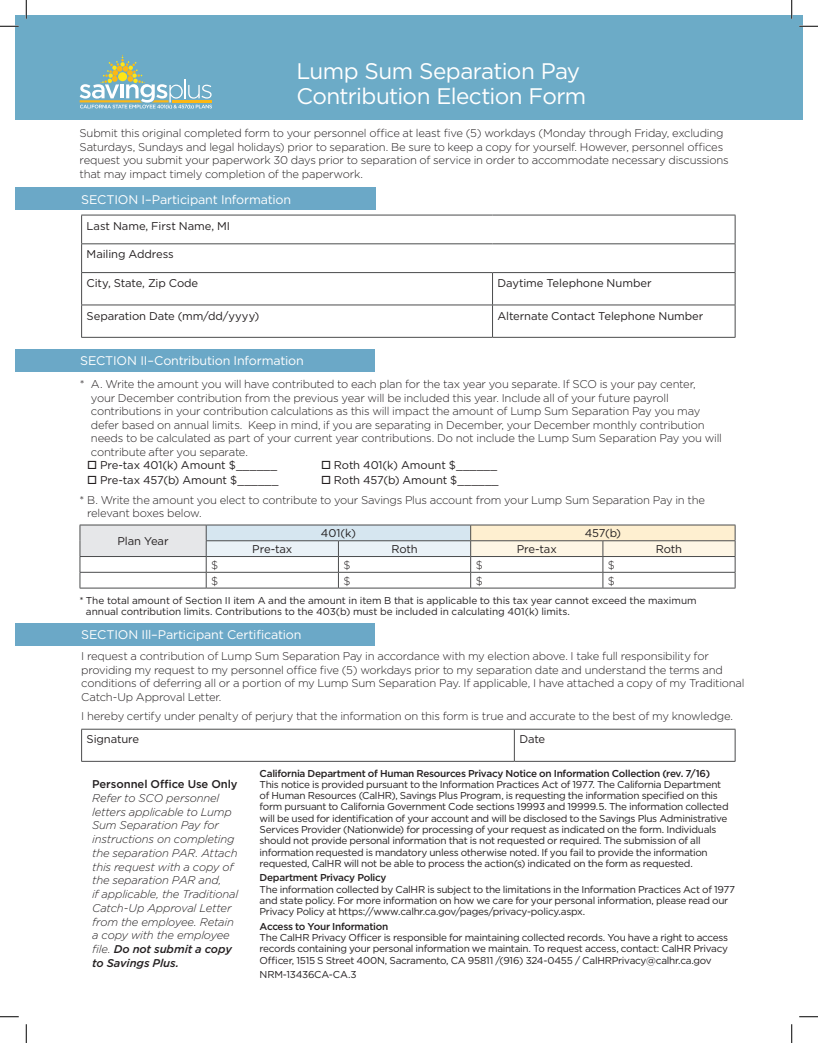
<style>
.page{position:relative;width:818px;height:1043px;background:#fff}
.page>*{position:absolute;margin:0;border:0;box-sizing:border-box;transform-origin:0 0}
.t1{font:22.5px/25px "Gotham";letter-spacing:-.03em;color:#fff}
.t2{font:12.5px "Gotham";letter-spacing:-.015em;color:#fff}
.t3{font:300 11.25px/13.5px "Gotham";letter-spacing:-.02em;color:#231f20}
.t4{font:11.25px "Gotham";letter-spacing:-.01em;color:#231f20}
.t5{font:italic 300 11.25px/13.8px "Gotham";letter-spacing:-.015em;color:#231f20}
.t6{font:500 11.25px "Gotham";letter-spacing:-.005em;color:#231f20}
.t7{font:10px/11.2px "Gotham";letter-spacing:-.03em;color:#231f20}
.t8{font:10px/11.2px "Gotham";letter-spacing:-.005em;color:#231f20}
.t9{font:500 10px "Gotham";letter-spacing:-.03em;color:#231f20}
.s1{font-weight:500}
</style>
<div class="page">
<div style="left:15px;top:623px;width:360px;height:22px;background:#6ba8c7"></div>
<div style="left:15px;top:349px;width:360px;height:22px;background:#6ba8c7"></div>
<hr style="left:81px;top:215px;width:411px;height:1px;background:#4b4c4d">
<hr style="left:492px;top:215px;width:243px;height:1px;background:#4b4c4d">
<hr style="left:81px;top:243px;width:411px;height:1px;background:#4b4c4d">
<svg style="left:81px;top:215px;width:1px;height:57px"></svg>
<hr style="left:492px;top:243px;width:243px;height:1px;background:#4b4c4d">
<svg style="left:734px;top:215px;width:1px;height:57px"></svg>
<hr style="left:81px;top:272px;width:411px;height:1px;background:#4b4c4d">
<hr style="left:81px;top:273px;width:1px;height:32px;background:#4b4c4d">
<hr style="left:492px;top:272px;width:243px;height:1px;background:#4b4c4d">
<hr style="left:492px;top:273px;width:1px;height:32px;background:#4b4c4d">
<hr style="left:734px;top:273px;width:1px;height:32px;background:#4b4c4d">
<hr style="left:81px;top:305px;width:411px;height:1px;background:#4b4c4d">
<hr style="left:81px;top:305px;width:1px;height:32px;background:#4b4c4d">
<hr style="left:492px;top:305px;width:243px;height:1px;background:#4b4c4d">
<hr style="left:492px;top:305px;width:1px;height:32px;background:#4b4c4d">
<hr style="left:734px;top:305px;width:1px;height:32px;background:#4b4c4d">
<hr style="left:81px;top:337px;width:411px;height:1px;background:#4b4c4d">
<hr style="left:492px;top:337px;width:243px;height:1px;background:#4b4c4d">
<div style="left:15px;top:187px;width:360px;height:23px;background:#6ba8c7"></div>
<div style="left:15px;top:15px;width:787px;height:105px;background:#6cabc7"></div>
<hr style="left:81px;top:729px;width:433px;height:1px;background:#4b4c4d">
<hr style="left:81px;top:729px;width:1px;height:32px;background:#4b4c4d">
<hr style="left:514px;top:729px;width:221px;height:1px;background:#4b4c4d">
<hr style="left:514px;top:729px;width:1px;height:32px;background:#4b4c4d">
<hr style="left:734px;top:729px;width:1px;height:32px;background:#4b4c4d">
<hr style="left:81px;top:761px;width:433px;height:1px;background:#4b4c4d">
<hr style="left:514px;top:761px;width:221px;height:1px;background:#4b4c4d">
<div style="left:80px;top:525px;width:126px;height:31px;background:#e6e7e9"></div>
<hr style="left:80px;top:524px;width:126px;height:1px;background:#4b4c4d">
<hr style="left:206px;top:524px;width:132px;height:1px;background:#4b4c4d">
<hr style="left:338px;top:524px;width:132px;height:1px;background:#4b4c4d">
<hr style="left:470px;top:524px;width:133px;height:1px;background:#4b4c4d">
<hr style="left:603px;top:524px;width:132px;height:1px;background:#4b4c4d">
<hr style="left:80px;top:556px;width:126px;height:1px;background:#4b4c4d">
<hr style="left:80px;top:572px;width:126px;height:1px;background:#4b4c4d">
<svg style="left:80px;top:525px;width:1px;height:62px"></svg>
<svg style="left:206px;top:525px;width:529px;height:62px"></svg>
<hr style="left:80px;top:587px;width:126px;height:1px;background:#4b4c4d">
<hr style="left:206px;top:587px;width:132px;height:1px;background:#4b4c4d">
<hr style="left:338px;top:587px;width:132px;height:1px;background:#4b4c4d">
<hr style="left:470px;top:587px;width:133px;height:1px;background:#4b4c4d">
<hr style="left:603px;top:587px;width:132px;height:1px;background:#4b4c4d">
<svg style="left:80px;top:55px;width:132px;height:54px"></svg>
<svg style="left:0;top:25px;width:19px;height:2px"></svg>
<svg style="left:799px;top:25px;width:19px;height:2px"></svg>
<svg style="left:0;top:1016px;width:19px;height:1px"></svg>
<svg style="left:799px;top:1016px;width:19px;height:1px"></svg>
<svg style="left:25px;top:0;width:2px;height:19px"></svg>
<svg style="left:25px;top:1024px;width:2px;height:18px"></svg>
<svg style="left:791px;top:0;width:1px;height:19px"></svg>
<svg style="left:791px;top:1024px;width:1px;height:18px"></svg>
<h1 class="t1" style="left:296px;top:58px;width:291px">Lump Sum Separation Pay<br>Contribution Election Form</h1>
<p class="t3" style="left:80px;top:126px;width:650px">Submit this original completed form to your personnel office at least five (5) workdays (Monday through Friday, excluding Saturdays, Sundays and legal holidays) prior to separation. Be sure to keep a copy for yourself. However, personnel offices request you submit your paperwork 30 days prior to separation of service in order to accommodate necessary discussions that may impact timely completion of the paperwork.</p>
<p class="t2" style="left:81px;top:191px;width:211px">SECTION I–Participant Information</p>
<p class="t4" style="left:87px;top:218px;width:145px">Last Name, First Name, MI</p>
<p class="t4" style="left:87px;top:247px;width:89px">Mailing Address</p>
<p class="t4" style="left:87px;top:276px;width:113px">City, State, Zip Code</p>
<p class="t4" style="left:497px;top:276px;width:156px">Daytime Telephone Number</p>
<p class="t4" style="left:87px;top:308px;width:174px">Separation Date (mm/dd/yyyy)</p>
<p class="t4" style="left:497px;top:308px;width:207px">Alternate Contact Telephone Number</p>
<p class="t2" style="left:80px;top:352px;width:225px">SECTION II–Contribution Information</p>
<p class="t3" style="left:91px;top:377px;width:632px;text-indent:-11px">* A. Write the amount you will have contributed to each plan for the tax year you separate. If SCO is your pay center, your December contribution from the previous year will be included this year. Include all of your future payroll contributions in your contribution calculations as this will impact the amount of Lump Sum Separation Pay you may defer based on annual limits. Keep in mind, if you are separating in December, your December monthly contribution needs to be calculated as part of your current year contributions. Do not include the Lump Sum Separation Pay you will contribute after you separate.</p>
<p class="t4" style="left:87px;top:458px;width:191px">□ Pre-tax 401(k) Amount $______</p>
<p class="t4" style="left:321px;top:458px;width:178px">□ Roth 401(k) Amount $______</p>
<p class="t4" style="left:87px;top:473px;width:193px">□ Pre-tax 457(b) Amount $______</p>
<p class="t4" style="left:321px;top:473px;width:179px">□ Roth 457(b) Amount $______</p>
<p class="t3" style="left:87px;top:493px;width:619px;text-indent:-8px">* B. Write the amount you elect to contribute to your Savings Plus account from your Lump Sum Separation Pay in the relevant boxes below.</p>
<p class="t4" style="left:117px;top:534px;width:53px">Plan Year</p>
<p class="t4" style="left:321px;top:526px;width:36px">401(k)</p>
<p class="t4" style="left:584px;top:526px;width:38px">457(b)</p>
<p class="t4" style="left:252px;top:542px;width:42px">Pre-tax</p>
<p class="t4" style="left:391px;top:542px;width:28px">Roth</p>
<p class="t4" style="left:516px;top:542px;width:42px">Pre-tax</p>
<p class="t4" style="left:656px;top:542px;width:28px">Roth</p>
<p class="t3" style="left:211px;top:558px;width:9px">$</p>
<p class="t3" style="left:343px;top:558px;width:9px">$</p>
<p class="t3" style="left:475px;top:558px;width:9px">$</p>
<p class="t3" style="left:608px;top:558px;width:9px">$</p>
<p class="t3" style="left:211px;top:573px;width:9px">$</p>
<p class="t3" style="left:343px;top:573px;width:9px">$</p>
<p class="t3" style="left:475px;top:573px;width:9px">$</p>
<p class="t3" style="left:608px;top:573px;width:9px">$</p>
<p class="t8" style="left:86px;top:594px;width:612px;text-indent:-6px">* The total amount of Section II item A and the amount in item B that is applicable to this tax year cannot exceed the maximum annual contribution limits. Contributions to the 403(b) must be included in calculating 401(k) limits.</p>
<p class="t2" style="left:81px;top:626px;width:222px">SECTION Ill–Participant Certification</p>
<p class="t3" style="left:81px;top:649px;width:665px">I request a contribution of Lump Sum Separation Pay in accordance with my election above. I take full responsibility for providing my request to my personnel office five (5) workdays prior to my separation date and understand the terms and conditions of deferring all or a portion of my Lump Sum Separation Pay. If applicable, I have attached a copy of my Traditional Catch-Up Approval Letter.</p>
<p class="t3" style="left:81px;top:709px;width:653px">I hereby certify under penalty of perjury that the information on this form is true and accurate to the best of my knowledge.</p>
<p class="t4" style="left:87px;top:732px;width:54px">Signature</p>
<p class="t4" style="left:519px;top:732px;width:27px">Date</p>
<p class="t6" style="left:92px;top:776px;width:147px">Personnel Office Use Only</p>
<p class="t5" style="left:92px;top:790px;width:147px">Refer to SCO personnel letters applicable to Lump<br>Sum Separation Pay for instructions on completing the separation PAR. Attach this request with a copy of the separation PAR and,<br>if applicable, the Traditional<br>Catch-Up Approval Letter from the employee. Retain a copy with the employee file. <span class="s1">Do not submit a copy to Savings Plus.</span></p>
<p class="t9" style="left:259px;top:766px;width:452px">California Department of Human Resources Privacy Notice on Information Collection (rev. 7/16)</p>
<p class="t7" style="left:259px;top:778px;width:470px">This notice is provided pursuant to the Information Practices Act of 1977. The California Department of Human Resources (CalHR), Savings Plus Program, is requesting the information specified on this form pursuant to California Government Code sections 19993 and 19999.5. The information collected will be used for identification of your account and will be disclosed to the Savings Plus Administrative Services Provider (Nationwide) for processing of your request as indicated on the form. Individuals should not provide personal information that is not requested or required. The submission of all information requested is mandatory unless otherwise noted. If you fail to provide the information requested, CalHR will not be able to process the action(s) indicated on the form as requested.</p>
<p class="t9" style="left:259px;top:871px;width:128px">Department Privacy Policy</p>
<p class="t7" style="left:259px;top:883px;width:477px">The information collected by CalHR is subject to the limitations in the Information Practices Act of 1977 and state policy. For more information on how we care for your personal information, please read our<br>Privacy Policy at https://www.calhr.ca.gov/pages/privacy-policy.aspx.</p>
<p class="t9" style="left:259px;top:919px;width:130px">Access to Your Information</p>
<p class="t7" style="left:259px;top:931px;width:470px;text-align:justify">The CalHR Privacy Officer is responsible for maintaining collected records. You have a right to access records containing your personal information we maintain. To request access, contact: CalHR Privacy Officer, 1515 S Street 400N, Sacramento, CA 95811 /(916) 324-0455 / CalHRPrivacy@calhr.ca.gov</p>
<p class="t7" style="left:259px;top:968px;width:99px">NRM-13436CA-CA.3</p>
</div>
